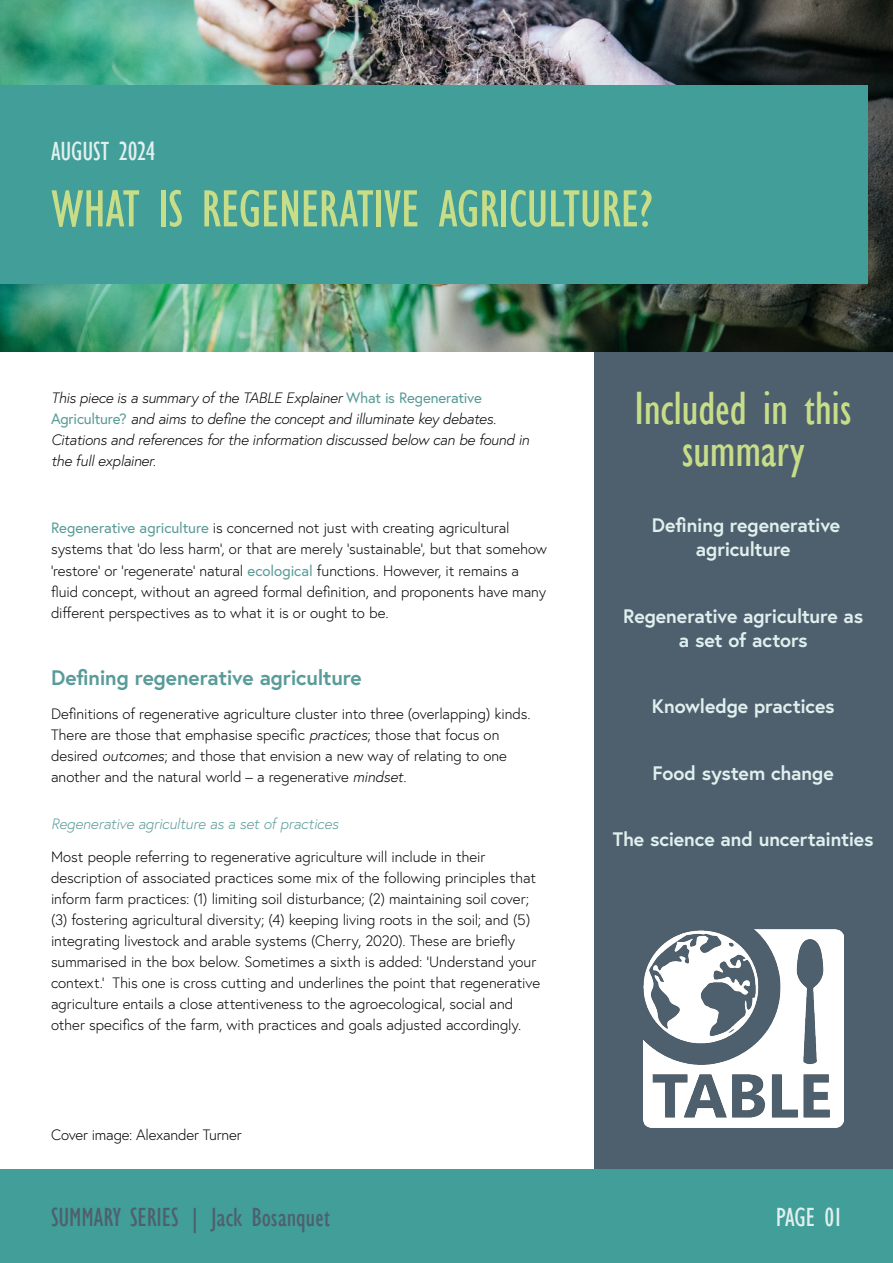
<style>
.page{position:relative;width:893px;height:1263px;background:#fff}
.page>*{position:absolute;margin:0;border:0;box-sizing:border-box;transform-origin:0 0}
.t1{font:condensed 54px "Gill Sans";letter-spacing:-.005em;color:#c8dd88}
.t2{font:condensed 48px/42px "Gill Sans";letter-spacing:-.005em;color:#c8dd88;text-align:center}
.t3{font:condensed 27px "Gill Sans";letter-spacing:-.005em;color:#4e606e}
.t4{font:condensed 27px "Gill Sans";letter-spacing:-.01em;color:#e1f0ee}
.t5{font:700 21px "Europa";letter-spacing:-.01em;color:#589b98}
.t6{font:700 19.5px/24px "Europa";letter-spacing:-.01em;color:#e1f0ee;text-align:center}
.t7{font:300 15px/21px "Europa";letter-spacing:-.005em;color:#000}
.t8{font:italic 300 15px/21px "Europa";letter-spacing:-.015em;color:#000}
.t9{font:italic 300 15px "Europa";letter-spacing:-.005em;color:#589b98}
.s1{font-weight:400;font-style:normal;color:#589b98}
.s2{font-weight:400;color:#589b98}
.s3{font-style:italic}
</style>
<div class="page">
<div style="left:595px;top:340px;width:298px;height:842px;background:#4e606e"></div>
<img style="left:0;top:0;width:893px;height:352px">
<div style="left:0;top:1169px;width:893px;height:94px;background:#419e99"></div>
<div style="left:0;top:85px;width:867px;height:198px;background:#419e99"></div>
<img style="left:643px;top:929px;width:200px;height:199px">
<h3 class="t4" style="left:51px;top:135px;width:106px">AUGUST 2024</h3>
<h1 class="t1" style="left:51px;top:177px;width:603px">WHAT IS REGENERATIVE AGRICULTURE?</h1>
<p class="t8" style="left:51px;top:387px;width:480px">This piece is a summary of the TABLE Explainer <span class="s1">What is Regenerative Agriculture?</span> and aims to define the concept and illuminate key debates.<br>Citations and references for the information discussed below can be found in the full explainer.</p>
<p class="t7" style="left:51px;top:517px;width:498px"><span class="s2">Regenerative agriculture</span> is concerned not just with creating agricultural systems that ‘do less harm’, or that are merely ‘sustainable’, but that somehow ‘restore’ or ‘regenerate’ natural <span class="s2">ecological</span> functions. However, it remains a fluid concept, without an agreed formal definition, and proponents have many different perspectives as to what it is or ought to be.</p>
<h3 class="t5" style="left:51px;top:664px;width:312px">Defining regenerative agriculture</h3>
<p class="t7" style="left:51px;top:703px;width:481px">Definitions of regenerative agriculture cluster into three (overlapping) kinds.<br>There are those that emphasise specific <span class="s3">practices</span>; those that focus on desired <span class="s3">outcomes</span>; and those that envision a new way of relating to one another and the natural world – a regenerative <span class="s3">mindset</span>.</p>
<p class="t9" style="left:51px;top:814px;width:289px">Regenerative agriculture as a set of practices</p>
<p class="t7" style="left:51px;top:846px;width:491px">Most people referring to regenerative agriculture will include in their description of associated practices some mix of the following principles that inform farm practices: (1) limiting soil disturbance; (2) maintaining soil cover; (3) fostering agricultural diversity; (4) keeping living roots in the soil; and (5) integrating livestock and arable systems (Cherry, 2020). These are briefly summarised in the box below. Sometimes a sixth is added: ‘Understand your context.’ This one is cross cutting and underlines the point that regenerative agriculture entails a close attentiveness to the agroecological, social and other specifics of the farm, with practices and goals adjusted accordingly.</p>
<p class="t7" style="left:51px;top:1123px;width:192px">Cover image: Alexander Turner</p>
<h2 class="t2" style="left:634px;top:388px;width:219px">Included in this summary</h2>
<h3 class="t6" style="left:652px;top:513px;width:190px">Defining regenerative agriculture</h3>
<h3 class="t6" style="left:623px;top:604px;width:241px">Regenerative agriculture as a set of actors</h3>
<h3 class="t6" style="left:652px;top:694px;width:184px">Knowledge practices</h3>
<h3 class="t6" style="left:653px;top:761px;width:183px">Food system change</h3>
<h3 class="t6" style="left:613px;top:827px;width:262px">The science and uncertainties</h3>
<h3 class="t3" style="left:51px;top:1201px;width:280px">SUMMARY SERIES | Jack Bosanquet</h3>
<h3 class="t4" style="left:776px;top:1201px;width:69px">PAGE 01</h3>
</div>
